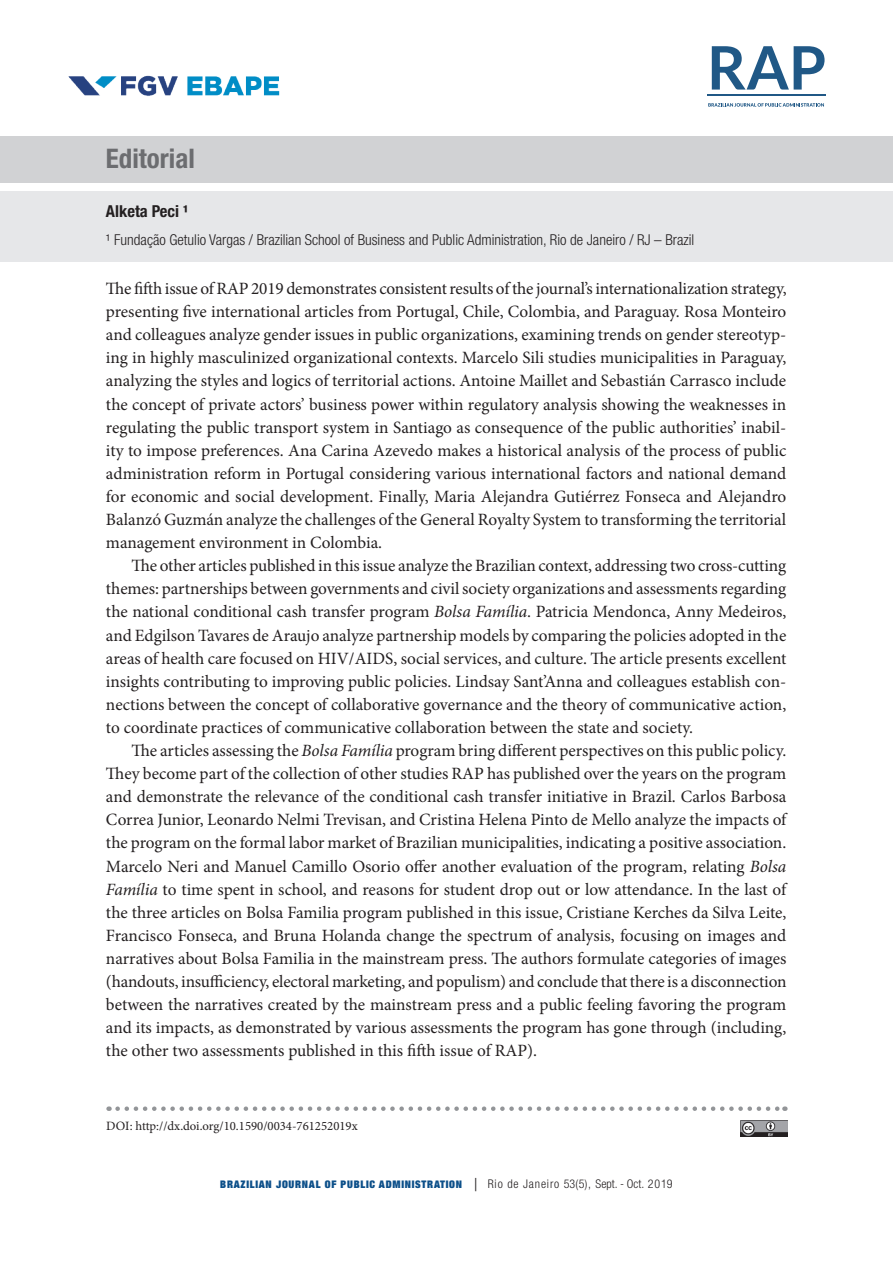
<style>
.page{position:relative;width:893px;height:1263px;background:#fff}
.page>*{position:absolute;margin:0;border:0;box-sizing:border-box;transform-origin:0 0}
.titulo{font:700 condensed 27px "Helvetica Neue LT Std";color:#6c6d70}
.texto_3{font:17.25px/23.1px "Minion Pro";color:#231f20;text-align:justify}
.autor_1{font:700 condensed 16.5px "Helvetica Neue LT Std";color:#231f20}
.autor_2{font:300 condensed 15px "Helvetica Neue LT Std";color:#231f20}
.nota_DOI{font:12.75px "Minion Pro";color:#231f20}
.t1{font:900 expanded 10.5px "Helvetica Neue";letter-spacing:.07em;color:#0c4f89}
.s1{font-style:italic}
.s2{font-family:"Helvetica Neue LT Std";font-weight:300;font-stretch:condensed;font-size:18px;color:#231f20}
.s3{font-family:"Helvetica Neue LT Std";font-weight:300;font-stretch:condensed;font-size:12px;color:#231f20}
</style>
<div class="page">
<img style="left:68px;top:75px;width:212px;height:21px">
<svg style="left:708px;top:103px;width:116px;height:4px"></svg>
<hr style="left:708px;top:94px;width:118px;height:2px;background:#205886">
<svg style="left:712px;top:46px;width:112px;height:44px"></svg>
<div style="left:0;top:136px;width:893px;height:47px;background:#d1d2d4"></div>
<div style="left:0;top:191px;width:893px;height:71px;background:#e6e7e9"></div>
<img style="left:740px;top:1120px;width:47px;height:16px">
<svg style="left:118px;top:1106px;width:667px;height:5px"></svg>
<p class="titulo" style="left:106px;top:142px;width:90px">Editorial</p>
<p class="autor_1" style="left:106px;top:202px;width:84px">Alketa Peci ¹</p>
<p class="autor_2" style="left:106px;top:231px;width:590px">¹ Fundação Getulio Vargas / Brazilian School of Business and Public Administration, Rio de Janeiro / RJ – Brazil</p>
<p class="texto_3" style="left:106px;top:277px;width:682px">The fifth issue of RAP 2019 demonstrates consistent results of the journal’s internationalization strategy, presenting five international articles from Portugal, Chile, Colombia, and Paraguay. Rosa Monteiro and colleagues analyze gender issues in public organizations, examining trends on gender stereotyp&shy;ing in highly masculinized organizational contexts. Marcelo Sili studies municipalities in Paraguay, analyzing the styles and logics of territorial actions. Antoine Maillet and Sebastián Carrasco include the concept of private actors’ business power within regulatory analysis showing the weaknesses in regulating the public transport system in Santiago as consequence of the public authorities’ inabil&shy;ity to impose preferences. Ana Carina Azevedo makes a historical analysis of the process of public administration reform in Portugal considering various international factors and national demand for economic and social development. Finally, Maria Alejandra Gutiérrez Fonseca and Alejandro Balanzó Guzmán analyze the challenges of the General Royalty System to transforming the territorial management environment in Colombia.</p>
<p class="texto_3" style="left:106px;top:554px;width:682px;text-indent:26px">The other articles published in this issue analyze the Brazilian context, addressing two cross-cutting themes: partnerships between governments and civil society organizations and assessments regarding the national conditional cash transfer program <span class="s1">Bolsa Família</span>. Patricia Mendonca, Anny Medeiros, and Edgilson Tavares de Araujo analyze partnership models by comparing the policies adopted in the areas of health care focused on HIV/AIDS, social services, and culture. The article presents excellent insights contributing to improving public policies. Lindsay Sant’Anna and colleagues establish con&shy;nections between the concept of collaborative governance and the theory of communicative action, to coordinate practices of communicative collaboration between the state and society.</p>
<p class="texto_3" style="left:106px;top:739px;width:682px;text-indent:26px">The articles assessing the <span class="s1">Bolsa Família</span> program bring different perspectives on this public policy.<br>They become part of the collection of other studies RAP has published over the years on the program and demonstrate the relevance of the conditional cash transfer initiative in Brazil. Carlos Barbosa Correa Junior, Leonardo Nelmi Trevisan, and Cristina Helena Pinto de Mello analyze the impacts of the program on the formal labor market of Brazilian municipalities, indicating a positive association.<br>Marcelo Neri and Manuel Camillo Osorio offer another evaluation of the program, relating <span class="s1">Bolsa Família</span> to time spent in school, and reasons for student drop out or low attendance. In the last of the three articles on Bolsa Familia program published in this issue, Cristiane Kerches da Silva Leite, Francisco Fonseca, and Bruna Holanda change the spectrum of analysis, focusing on images and narratives about Bolsa Familia in the mainstream press. The authors formulate categories of images (handouts, insufficiency, electoral marketing, and populism) and conclude that there is a disconnection between the narratives created by the mainstream press and a public feeling favoring the program and its impacts, as demonstrated by various assessments the program has gone through (including, the other two assessments published in this fifth issue of RAP).</p>
<p class="nota_DOI" style="left:106px;top:1117px;width:253px">DOI: http://dx.doi.org/10.1590/0034-761252019x</p>
<p class="t1" style="left:220px;top:1177px;width:454px">BRAZILIAN JOURNAL OF PUBLIC ADMINISTRATION <span class="s2">|</span> <span class="s3">Rio de Janeiro 53(5), Sept. - Oct. 2019</span></p>
</div>
